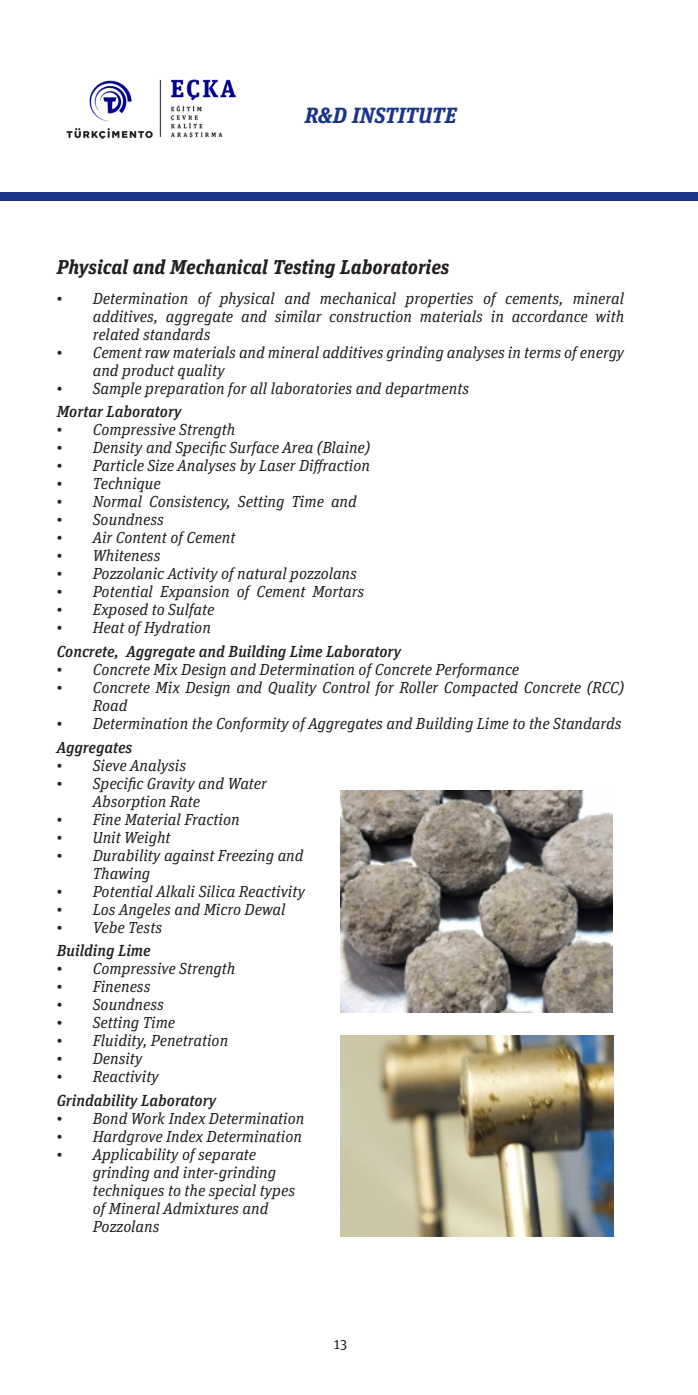
<style>
.page{position:relative;width:698px;height:1395px;background:#fff}
.page>*{position:absolute;margin:0;border:0;box-sizing:border-box;transform-origin:0 0}
.t1{font:italic 700 22px "Unit Slab Pro";color:#1a3588}
.t2{font:italic 700 20px "Unit Slab Pro";color:#231f20}
.t3{font:italic 16px/18px "Unit Slab Pro";color:#231f20}
.t4{font:italic 500 16px "Unit Slab Pro";color:#231f20}
.t5{font:14px "Unit Slab Pro";color:#231f20}
.s1{font-family:"Times New Roman";font-style:normal}
</style>
<div class="page">
<div style="left:0;top:192px;width:697px;height:9px;background:#1a3588"></div>
<img style="left:340px;top:1036px;width:273px;height:200px">
<img style="left:340px;top:790px;width:272px;height:222px">
<img style="left:66px;top:79px;width:170px;height:61px">
<p class="t1" style="left:304px;top:99px;width:153px">R&amp;D INSTITUTE</p>
<p class="t2" style="left:57px;top:253px;width:394px">Physical and Mechanical Testing Laboratories</p>
<p class="t3" style="left:93px;top:288px;width:532px;text-align:justify;text-indent:-36px"><span class="s1">•</span> Determination of physical and mechanical properties of cements, mineral additives, aggregate and similar construction materials in accordance with related standards</p>
<p class="t3" style="left:93px;top:342px;width:532px;text-indent:-36px"><span class="s1">•</span> Cement raw materials and mineral additives grinding analyses in terms of energy and product quality</p>
<p class="t3" style="left:57px;top:378px;width:414px"><span class="s1">•</span> Sample preparation for all laboratories and departments</p>
<p class="t4" style="left:57px;top:400px;width:126px">Mortar Laboratory</p>
<p class="t3" style="left:57px;top:420px;width:180px"><span class="s1">•</span> Compressive Strength</p>
<p class="t3" style="left:57px;top:438px;width:315px"><span class="s1">•</span> Density and Specific Surface Area (Blaine)</p>
<p class="t3" style="left:57px;top:456px;width:314px"><span class="s1">•</span> Particle Size Analyses by Laser Diffraction</p>
<p class="t3" style="left:57px;top:474px;width:105px"><span class="s1">•</span> Technique</p>
<p class="t3" style="left:57px;top:492px;width:301px"><span class="s1">•</span> Normal Consistency, Setting Time and</p>
<p class="t3" style="left:57px;top:510px;width:109px"><span class="s1">•</span> Soundness</p>
<p class="t3" style="left:57px;top:528px;width:180px"><span class="s1">•</span> Air Content of Cement</p>
<p class="t3" style="left:57px;top:546px;width:105px"><span class="s1">•</span> Whiteness</p>
<p class="t3" style="left:57px;top:564px;width:301px"><span class="s1">•</span> Pozzolanic Activity of natural pozzolans</p>
<p class="t3" style="left:57px;top:582px;width:309px"><span class="s1">•</span> Potential Expansion of Cement Mortars</p>
<p class="t3" style="left:57px;top:600px;width:159px"><span class="s1">•</span> Exposed to Sulfate</p>
<p class="t3" style="left:57px;top:618px;width:156px"><span class="s1">•</span> Heat of Hydration</p>
<p class="t4" style="left:57px;top:640px;width:345px">Concrete, Aggregate and Building Lime Laboratory</p>
<p class="t3" style="left:57px;top:660px;width:464px"><span class="s1">•</span> Concrete Mix Design and Determination of Concrete Performance</p>
<p class="t3" style="left:93px;top:678px;width:532px;text-indent:-36px"><span class="s1">•</span> Concrete Mix Design and Quality Control for Roller Compacted Concrete (RCC)<br>Road</p>
<p class="t3" style="left:57px;top:714px;width:566px"><span class="s1">•</span> Determination the Conformity of Aggregates and Building Lime to the Standards</p>
<p class="t4" style="left:57px;top:736px;width:77px">Aggregates</p>
<p class="t3" style="left:57px;top:755px;width:131px"><span class="s1">•</span> Sieve Analysis</p>
<p class="t3" style="left:93px;top:773px;width:176px;text-indent:-36px"><span class="s1">•</span> Specific Gravity and Water<br>Absorption Rate</p>
<p class="t3" style="left:57px;top:809px;width:184px"><span class="s1">•</span> Fine Material Fraction</p>
<p class="t3" style="left:57px;top:827px;width:115px"><span class="s1">•</span> Unit Weight</p>
<p class="t3" style="left:93px;top:845px;width:212px;text-indent:-36px"><span class="s1">•</span> Durability against Freezing and<br>Thawing</p>
<p class="t3" style="left:57px;top:881px;width:249px"><span class="s1">•</span> Potential Alkali Silica Reactivity</p>
<p class="t3" style="left:57px;top:899px;width:230px"><span class="s1">•</span> Los Angeles and Micro Dewal</p>
<p class="t3" style="left:57px;top:917px;width:107px"><span class="s1">•</span> Vebe Tests</p>
<p class="t4" style="left:57px;top:939px;width:95px">Building Lime</p>
<p class="t3" style="left:57px;top:959px;width:180px"><span class="s1">•</span> Compressive Strength</p>
<p class="t3" style="left:57px;top:977px;width:95px"><span class="s1">•</span> Fineness</p>
<p class="t3" style="left:57px;top:995px;width:109px"><span class="s1">•</span> Soundness</p>
<p class="t3" style="left:57px;top:1013px;width:120px"><span class="s1">•</span> Setting Time</p>
<p class="t3" style="left:57px;top:1031px;width:173px"><span class="s1">•</span> Fluidity, Penetration</p>
<p class="t3" style="left:57px;top:1049px;width:87px"><span class="s1">•</span> Density</p>
<p class="t3" style="left:57px;top:1067px;width:104px"><span class="s1">•</span> Reactivity</p>
<p class="t4" style="left:57px;top:1089px;width:161px">Grindability Laboratory</p>
<p class="t3" style="left:57px;top:1109px;width:249px"><span class="s1">•</span> Bond Work Index Determination</p>
<p class="t3" style="left:57px;top:1127px;width:247px"><span class="s1">•</span> Hardgrove Index Determination</p>
<p class="t3" style="left:93px;top:1145px;width:204px;text-indent:-36px"><span class="s1">•</span> Applicability of separate grinding and inter-grinding techniques to the special types of Mineral Admixtures and<br>Pozzolans</p>
<p class="t5" style="left:333px;top:1335px;width:15px">13</p>
</div>
